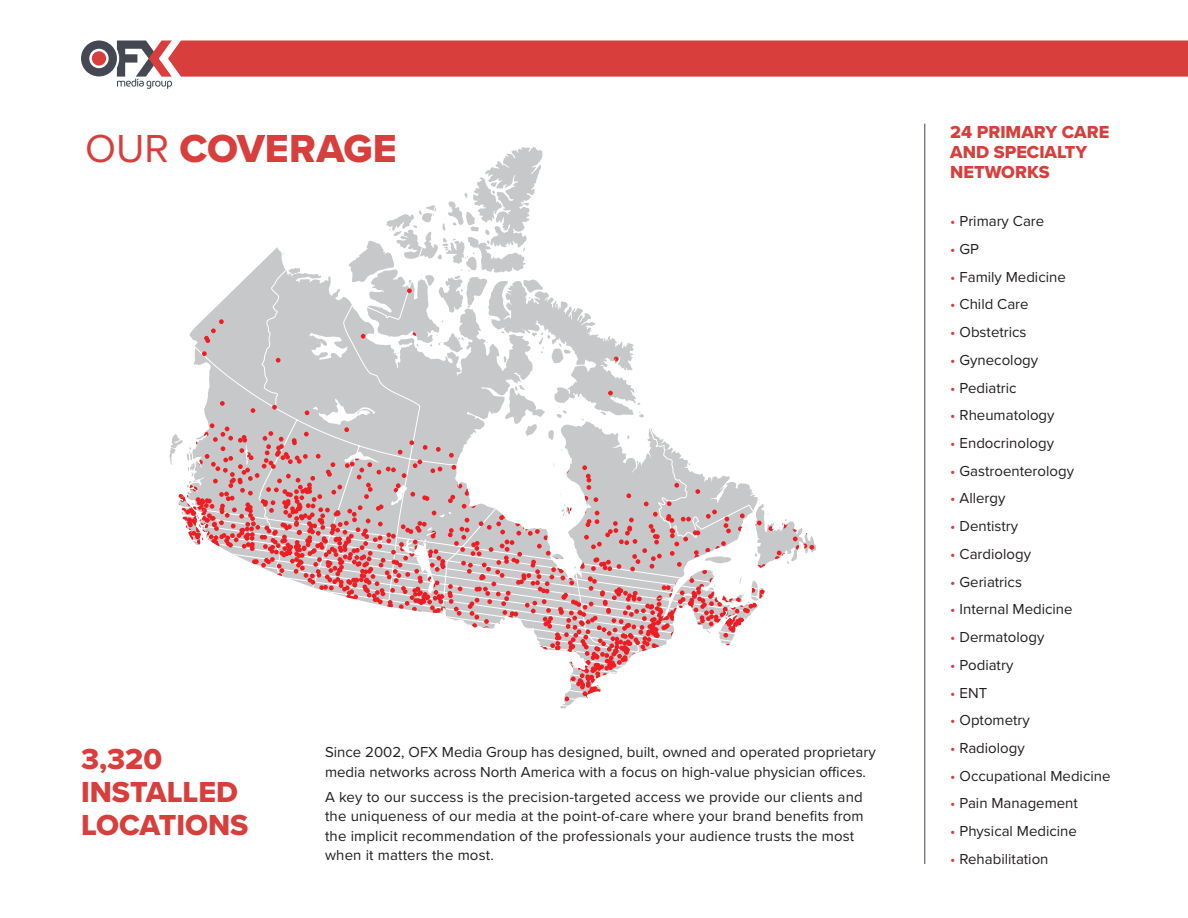
<style>
.page{position:relative;width:1188px;height:918px;background:#fff}
.page>*{position:absolute;margin:0;border:0;box-sizing:border-box;transform-origin:0 0}
.t1{font:40.5px "Proxima Nova Extrabld";color:#d73e3c}
.t2{font:30px/33px "Proxima Nova Extrabld";color:#d73e3c}
.t3{font:18px/20.2px "Proxima Nova Extrabld";color:#d73e3c}
.t4{font:15px/19.5px "Proxima Nova";color:#231f20}
.s1{font-family:"Proxima Nova"}
.s2{color:#d73e3c}
</style>
<div class="page">
<svg style="left:81px;top:40px;width:1107px;height:49px"></svg>
<svg style="left:170px;top:147px;width:646px;height:562px"></svg>
<svg style="left:195px;top:205px;width:559px;height:449px"></svg>
<hr style="left:924px;top:124px;width:1px;height:740px;background:#454752">
<h1 class="t1" style="left:85px;top:118px;width:313px"><span class="s1">OUR</span> COVERAGE</h1>
<p class="t3" style="left:950px;top:121px;width:160px">24 PRIMARY CARE<br>AND SPECIALTY<br>NETWORKS</p>
<p class="t4" style="left:950px;top:211px;width:96px"><span class="s2">•</span> Primary Care</p>
<p class="t4" style="left:950px;top:239px;width:30px"><span class="s2">•</span> GP</p>
<p class="t4" style="left:950px;top:266px;width:117px"><span class="s2">•</span> Family Medicine</p>
<p class="t4" style="left:950px;top:294px;width:80px"><span class="s2">•</span> Child Care</p>
<p class="t4" style="left:950px;top:322px;width:78px"><span class="s2">•</span> Obstetrics</p>
<p class="t4" style="left:950px;top:349px;width:89px"><span class="s2">•</span> Gynecology</p>
<p class="t4" style="left:950px;top:377px;width:68px"><span class="s2">•</span> Pediatric</p>
<p class="t4" style="left:950px;top:405px;width:106px"><span class="s2">•</span> Rheumatology</p>
<p class="t4" style="left:950px;top:433px;width:105px"><span class="s2">•</span> Endocrinology</p>
<p class="t4" style="left:950px;top:460px;width:125px"><span class="s2">•</span> Gastroenterology</p>
<p class="t4" style="left:950px;top:488px;width:57px"><span class="s2">•</span> Allergy</p>
<p class="t4" style="left:950px;top:516px;width:69px"><span class="s2">•</span> Dentistry</p>
<p class="t4" style="left:950px;top:544px;width:82px"><span class="s2">•</span> Cardiology</p>
<p class="t4" style="left:950px;top:571px;width:73px"><span class="s2">•</span> Geriatrics</p>
<p class="t4" style="left:950px;top:599px;width:124px"><span class="s2">•</span> Internal Medicine</p>
<p class="t4" style="left:950px;top:627px;width:96px"><span class="s2">•</span> Dermatology</p>
<p class="t4" style="left:950px;top:654px;width:65px"><span class="s2">•</span> Podiatry</p>
<p class="t4" style="left:950px;top:682px;width:38px"><span class="s2">•</span> ENT</p>
<p class="t4" style="left:950px;top:710px;width:81px"><span class="s2">•</span> Optometry</p>
<p class="t4" style="left:950px;top:738px;width:76px"><span class="s2">•</span> Radiology</p>
<p class="t4" style="left:950px;top:765px;width:162px"><span class="s2">•</span> Occupational Medicine</p>
<p class="t4" style="left:950px;top:793px;width:129px"><span class="s2">•</span> Pain Management</p>
<p class="t4" style="left:950px;top:821px;width:128px"><span class="s2">•</span> Physical Medicine</p>
<p class="t4" style="left:950px;top:848px;width:100px"><span class="s2">•</span> Rehabilitation</p>
<p class="t4" style="left:325px;top:742px;width:552px">Since 2002, OFX Media Group has designed, built, owned and operated proprietary media networks across North America with a focus on high-value physician offices.</p>
<p class="t4" style="left:325px;top:786px;width:540px">A key to our success is the precision-targeted access we provide our clients and the uniqueness of our media at the point-of-care where your brand benefits from the implicit recommendation of the professionals your audience trusts the most when it matters the most.</p>
<h2 class="t2" style="left:81px;top:742px;width:169px">3,320<br>INSTALLED<br>LOCATIONS</h2>
</div>
